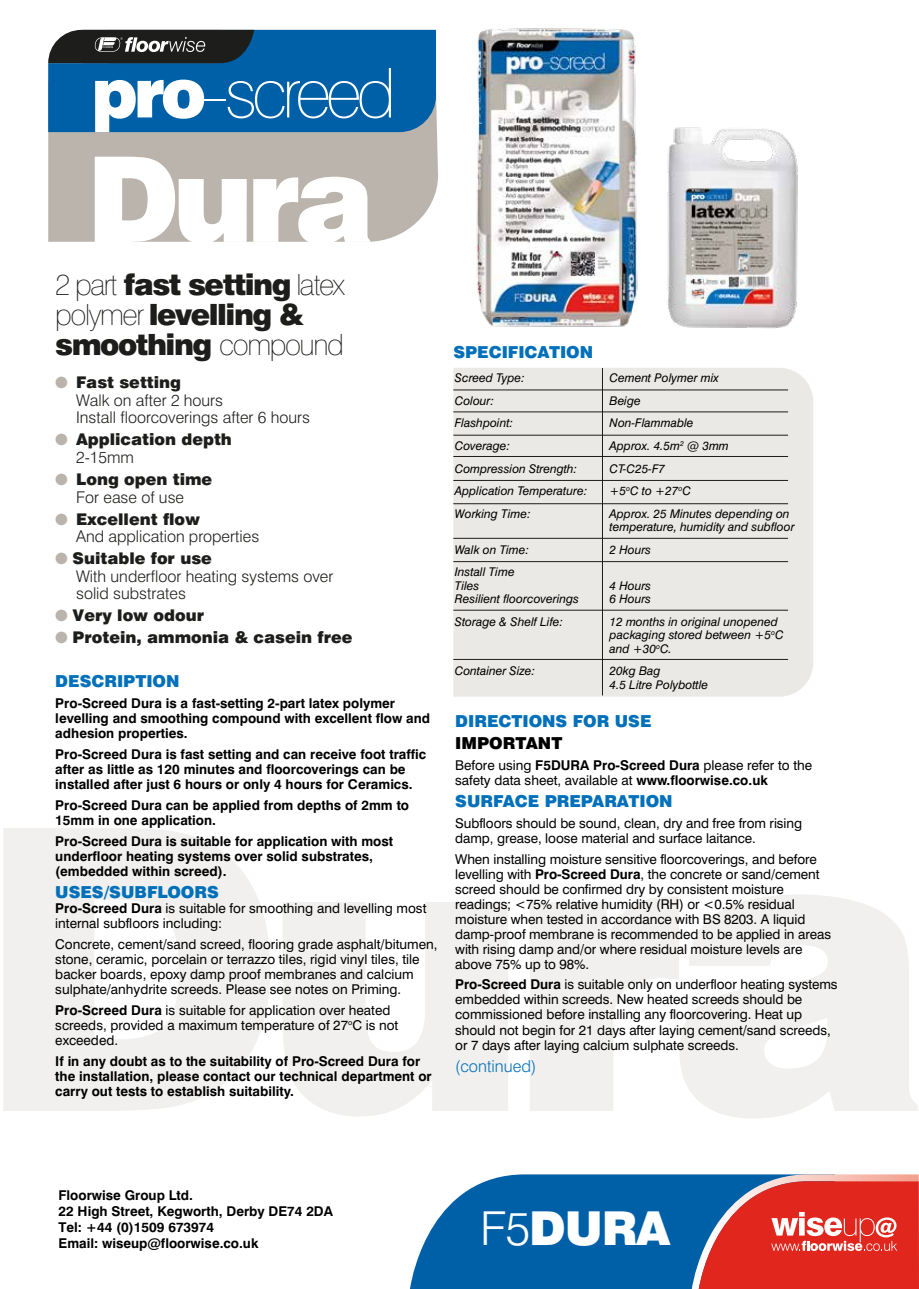
<style>
.page{position:relative;width:919px;height:1289px;background:#fff}
.page>*{position:absolute;margin:0;border:0;box-sizing:border-box;transform-origin:0 0}
.t1{font:900 118.5px "Swiss 721";color:#fff}
.t2{font:900 46.8px "Swiss 721";color:#fff}
.t3{font:900 29.25px/30px "Swiss 721";letter-spacing:-.05em;color:#1d1d1b}
.t4{font:900 16.5px "Swiss 721";color:#0070ba}
.t5{font:300 16.5px "Swiss 721";color:#0070ba}
.t6{font:900 16.5px "Swiss 721";color:#000}
.t7{font:300 16.05px/17.5px "Swiss 721";color:#1d1d1b}
.t8{font:900 16.05px/17.5px "Swiss 721";color:#1d1d1b}
.t9{font:13.5px/15px "Swiss 721 Roman";letter-spacing:-.005em;color:#000}
.t10{font:700 13.5px/15px "Swiss 721";color:#000}
.t11{font:italic 12px/13.5px "Swiss 721";color:#000}
.s1{font-weight:100}
.s2{color:#bbb4ad}
.s3{font-weight:900}
.s4{font-weight:300}
.s5{font-family:"Swiss 721";font-weight:700}
</style>
<div class="page">
<svg style="left:3px;top:828px;width:267px;height:282px;fill:#f1f0ee"></svg>
<svg style="left:283px;top:902px;width:225px;height:214px;fill:#f1f0ee"></svg>
<svg style="left:530px;top:897px;width:149px;height:213px"></svg>
<svg style="left:680px;top:895px;width:237px;height:223px;fill:#f1f0ee"></svg>
<svg style="left:410px;top:1174px;width:281px;height:114px;background:#1970af"></svg>
<svg style="left:691px;top:1174px;width:227px;height:114px;background:#c7484a"></svg>
<img style="left:476px;top:28px;width:160px;height:299px">
<img style="left:633px;top:102px;width:165px;height:226px">
<div style="left:453px;top:368px;width:360px;height:328px;background:#ebe9e6"></div>
<hr style="left:453px;top:389px;width:335px;height:1px;background:#1d1d1b">
<hr style="left:453px;top:411px;width:335px;height:1px;background:#1d1d1b">
<hr style="left:453px;top:435px;width:335px;height:1px;background:#1d1d1b">
<hr style="left:453px;top:456px;width:335px;height:1px;background:#1d1d1b">
<hr style="left:453px;top:480px;width:335px;height:1px;background:#1d1d1b">
<hr style="left:453px;top:503px;width:335px;height:1px;background:#1d1d1b">
<hr style="left:453px;top:538px;width:335px;height:1px;background:#1d1d1b">
<hr style="left:453px;top:659px;width:335px;height:1px;background:#1d1d1b">
<hr style="left:453px;top:610px;width:335px;height:1px;background:#1d1d1b">
<hr style="left:453px;top:561px;width:335px;height:1px;background:#1d1d1b">
<hr style="left:602px;top:368px;width:1px;height:327px;background:#1d1d1b">
<div style="left:48px;top:91px;width:390px;height:151px;background:#bbb4ad"></div>
<svg style="left:48px;top:30px;width:388px;height:102px;background:#296d9f"></svg>
<h1 class="t1" style="left:87px;top:128px;width:290px">Dura</h1>
<h3 class="t3" style="left:55px;top:269px;width:291px"><span class="s1">2 part</span> fast setting <span class="s1">latex polymer</span> levelling &amp; smoothing <span class="s1">compound</span></h3>
<p class="t7" style="left:76px;top:373px;width:235px;text-indent:-21px"><span class="s2">●</span> <span class="s3">Fast setting<br></span>Walk on after 2 hours<br>Install floorcoverings after 6 hours</p>
<p class="t8" style="left:76px;top:431px;width:157px;text-indent:-21px"><span class="s2">●</span> Application depth<br><span class="s4">2-15mm</span></p>
<p class="t8" style="left:55px;top:470px;width:158px;text-align:center"><span class="s2">●</span> Long open time<br><span class="s4">For ease of use</span></p>
<p class="t7" style="left:76px;top:510px;width:185px;text-indent:-21px"><span class="s2">●</span> <span class="s3">Excellent flow<br></span>And application properties</p>
<p class="t7" style="left:76px;top:549px;width:259px;text-indent:-21px"><span class="s2">●</span> <span class="s3">Suitable for use<br></span>With underfloor heating systems over solid substrates</p>
<p class="t8" style="left:55px;top:606px;width:150px"><span class="s2">●</span> Very low odour</p>
<p class="t8" style="left:55px;top:628px;width:299px"><span class="s2">●</span> Protein, ammonia &amp; casein free</p>
<p class="t4" style="left:55px;top:671px;width:126px">DESCRIPTION</p>
<p class="t10" style="left:55px;top:695px;width:376px">Pro-Screed Dura is a fast-setting 2-part latex polymer levelling and smoothing compound with excellent flow and adhesion properties.</p>
<p class="t10" style="left:55px;top:746px;width:372px">Pro-Screed Dura is fast setting and can receive foot traffic after as little as 120 minutes and floorcoverings can be installed after just 6 hours or only 4 hours for Ceramics.</p>
<p class="t10" style="left:55px;top:797px;width:355px">Pro-Screed Dura can be applied from depths of 2mm to<br>15mm in one application.</p>
<p class="t10" style="left:55px;top:833px;width:339px">Pro-Screed Dura is suitable for application with most underfloor heating systems over solid substrates, (embedded within screed).</p>
<p class="t4" style="left:55px;top:881px;width:165px">USES/SUBFLOORS</p>
<p class="t9" style="left:55px;top:900px;width:372px"><span class="s5">Pro-Screed Dura</span> is suitable for smoothing and levelling most internal subfloors including:</p>
<p class="t9" style="left:55px;top:936px;width:383px">Concrete, cement/sand screed, flooring grade asphalt/bitumen, stone, ceramic, porcelain or terrazzo tiles, rigid vinyl tiles, tile backer boards, epoxy damp proof membranes and calcium sulphate/anhydrite screeds. Please see notes on Priming.</p>
<p class="t9" style="left:55px;top:1002px;width:344px"><span class="s5">Pro-Screed Dura</span> is suitable for application over heated screeds, provided a maximum temperature of 27<sup>o</sup>C is not exceeded.</p>
<p class="t10" style="left:55px;top:1053px;width:378px">If in any doubt as to the suitability of Pro-Screed Dura for the installation, please contact our technical department or carry out tests to establish suitability.</p>
<p class="t4" style="left:453px;top:342px;width:141px">SPECIFICATION</p>
<p class="t11" style="left:455px;top:371px;width:71px">Screed Type:</p>
<p class="t11" style="left:609px;top:371px;width:111px">Cement Polymer mix</p>
<p class="t11" style="left:455px;top:394px;width:41px">Colour:</p>
<p class="t11" style="left:609px;top:394px;width:33px">Beige</p>
<p class="t11" style="left:455px;top:416px;width:60px">Flashpoint:</p>
<p class="t11" style="left:609px;top:416px;width:85px">Non-Flammable</p>
<p class="t11" style="left:455px;top:439px;width:57px">Coverage:</p>
<p class="t11" style="left:609px;top:439px;width:121px">Approx. 4.5m<sup>2</sup> @ 3mm</p>
<p class="t11" style="left:455px;top:461px;width:124px">Compression Strength:</p>
<p class="t11" style="left:609px;top:461px;width:57px">CT-C25-F7</p>
<p class="t11" style="left:455px;top:484px;width:134px">Application Temperature:</p>
<p class="t11" style="left:609px;top:484px;width:83px">+5<sup>o</sup>C to +27<sup>o</sup>C</p>
<p class="t11" style="left:455px;top:506px;width:77px">Working Time:</p>
<p class="t11" style="left:609px;top:506px;width:186px">Approx. 25 Minutes depending on temperature, humidity and subfloor</p>
<p class="t11" style="left:455px;top:542px;width:76px">Walk on Time:</p>
<p class="t11" style="left:609px;top:542px;width:43px">2 Hours</p>
<p class="t11" style="left:455px;top:565px;width:61px">Install Time<br>Tiles</p>
<p class="t11" style="left:609px;top:578px;width:43px">4 Hours</p>
<p class="t11" style="left:455px;top:592px;width:126px">Resilient floorcoverings</p>
<p class="t11" style="left:609px;top:592px;width:43px">6 Hours</p>
<p class="t11" style="left:455px;top:614px;width:110px">Storage &amp; Shelf Life:</p>
<p class="t11" style="left:609px;top:614px;width:175px">12 months in original unopened packaging stored between +5<sup>o</sup>C and +30<sup>o</sup>C.</p>
<p class="t11" style="left:455px;top:664px;width:82px">Container Size:</p>
<p class="t11" style="left:609px;top:664px;width:100px">20kg Bag<br>4.5 Litre Polybottle</p>
<p class="t4" style="left:455px;top:711px;width:198px">DIRECTIONS FOR USE</p>
<p class="t6" style="left:455px;top:733px;width:109px">IMPORTANT</p>
<p class="t9" style="left:455px;top:757px;width:358px">Before using <span class="s5">F5DURA Pro-Screed Dura</span> please refer to the safety data sheet, available at <span class="s5">www.floorwise.co.uk</span></p>
<p class="t4" style="left:455px;top:791px;width:219px">SURFACE PREPARATION</p>
<p class="t9" style="left:455px;top:815px;width:348px">Subfloors should be sound, clean, dry and free from rising damp, grease, loose material and surface laitance.</p>
<p class="t9" style="left:455px;top:851px;width:377px">When installing moisture sensitive floorcoverings, and before levelling with <span class="s5">Pro-Screed Dura</span>, the concrete or sand/cement screed should be confirmed dry by consistent moisture readings; &lt;75% relative humidity (RH) or &lt;0.5% residual moisture when tested in accordance with BS 8203. A liquid damp-proof membrane is recommended to be applied in areas with rising damp and/or where residual moisture levels are above 75% up to 98%.</p>
<p class="t9" style="left:455px;top:977px;width:384px"><span class="s5">Pro-Screed Dura</span> is suitable only on underfloor heating systems embedded within screeds. New heated screeds should be commissioned before installing any floorcovering. Heat up should not begin for 21 days after laying cement/sand screeds, or 7 days after laying calcium sulphate screeds.</p>
<p class="t5" style="left:455px;top:1055px;width:82px">(continued)</p>
<p class="t10" style="left:58px;top:1186px;width:276px;line-height:16.2px">Floorwise Group Ltd.<br>22 High Street, Kegworth, Derby DE74 2DA<br>Tel: +44 (0)1509 673974<br>Email: wiseup@floorwise.co.uk</p>
<h2 class="t2" style="left:480px;top:1199px;width:192px"><span class="s4">F5</span>DURA</h2>
</div>
